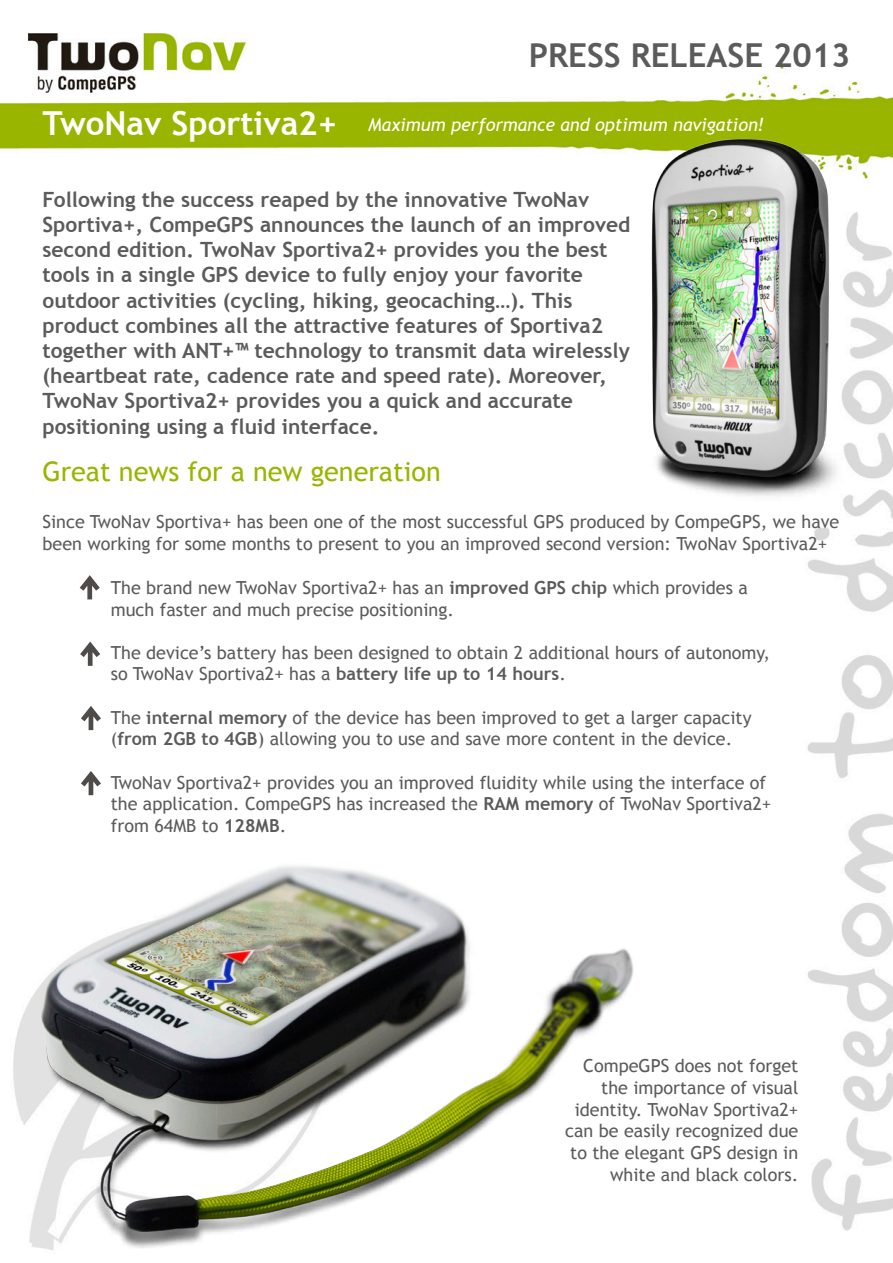
<style>
.page{position:relative;width:893px;height:1263px;background:#fff}
.page>*{position:absolute;margin:0;border:0;box-sizing:border-box;transform-origin:0 0}
.t1{font:700 33px "Trebuchet MS";color:#5b5b5b}
.t2{font:27px "Trebuchet MS";color:#99b500}
.t3{font:700 21px/25.2px "Trebuchet MS";color:#5b5b5b}
.t4{font:18px/21.6px "Trebuchet MS";color:#5b5b5b}
.t5{font:italic 18px "Trebuchet MS";color:#fff}
.s1{font-weight:700;font-style:normal;font-size:33px}
.s2{font-weight:700}
</style>
<div class="page">
<img style="left:0;top:33px;width:893px;height:1218px">
<img style="left:634px;top:118px;width:250px;height:396px">
<svg style="left:80px;top:575px;width:20px;height:24px"></svg>
<svg style="left:80px;top:641px;width:20px;height:25px"></svg>
<svg style="left:81px;top:706px;width:20px;height:24px"></svg>
<svg style="left:81px;top:771px;width:20px;height:24px"></svg>
<img style="left:0;top:842px;width:676px;height:406px">
<h1 class="t1" style="left:529px;top:35px;width:323px">Press Release 2013</h1>
<p class="t5" style="left:43px;top:114px;width:724px"><span class="s1">TwoNav Sportiva2+</span> Maximum performance and optimum navigation!</p>
<p class="t3" style="left:43px;top:187px;width:589px">Following the success reaped by the innovative TwoNav Sportiva+, CompeGPS announces the launch of an improved second edition. TwoNav Sportiva2+ provides you the best tools in a single GPS device to fully enjoy your favorite outdoor activities (cycling, hiking, geocaching…). This product combines all the attractive features of Sportiva2 together with ANT+™ technology to transmit data wirelessly (heartbeat rate, cadence rate and speed rate). Moreover, TwoNav Sportiva2+ provides you a quick and accurate positioning using a fluid interface.</p>
<h2 class="t2" style="left:43px;top:456px;width:400px">Great news for a new generation</h2>
<p class="t4" style="left:43px;top:511px;width:798px">Since TwoNav Sportiva+ has been one of the most successful GPS produced by CompeGPS, we have been working for some months to present to you an improved second version: TwoNav Sportiva2+</p>
<p class="t4" style="left:111px;top:577px;width:639px">The brand new TwoNav Sportiva2+ has an <span class="s2">improved GPS chip</span> which provides a much faster and much precise positioning.</p>
<p class="t4" style="left:111px;top:642px;width:661px">The device’s battery has been designed to obtain 2 additional hours of autonomy, so TwoNav Sportiva2+ has a <span class="s2">battery life up to 14 hours</span>.</p>
<p class="t4" style="left:111px;top:707px;width:642px">The <span class="s2">internal memory</span> of the device has been improved to get a larger capacity (<span class="s2">from 2GB to 4GB</span>) allowing you to use and save more content in the device.</p>
<p class="t4" style="left:111px;top:771px;width:662px">TwoNav Sportiva2+ provides you an improved fluidity while using the interface of the application. CompeGPS has increased the <span class="s2">RAM memory</span> of TwoNav Sportiva2+ from 64MB to <span class="s2">128MB</span>.</p>
<p class="t4" style="left:565px;top:1055px;width:235px;text-align:right">CompeGPS does not forget the importance of visual identity. TwoNav Sportiva2+ can be easily recognized due to the elegant GPS design in white and black colors.</p>
</div>
